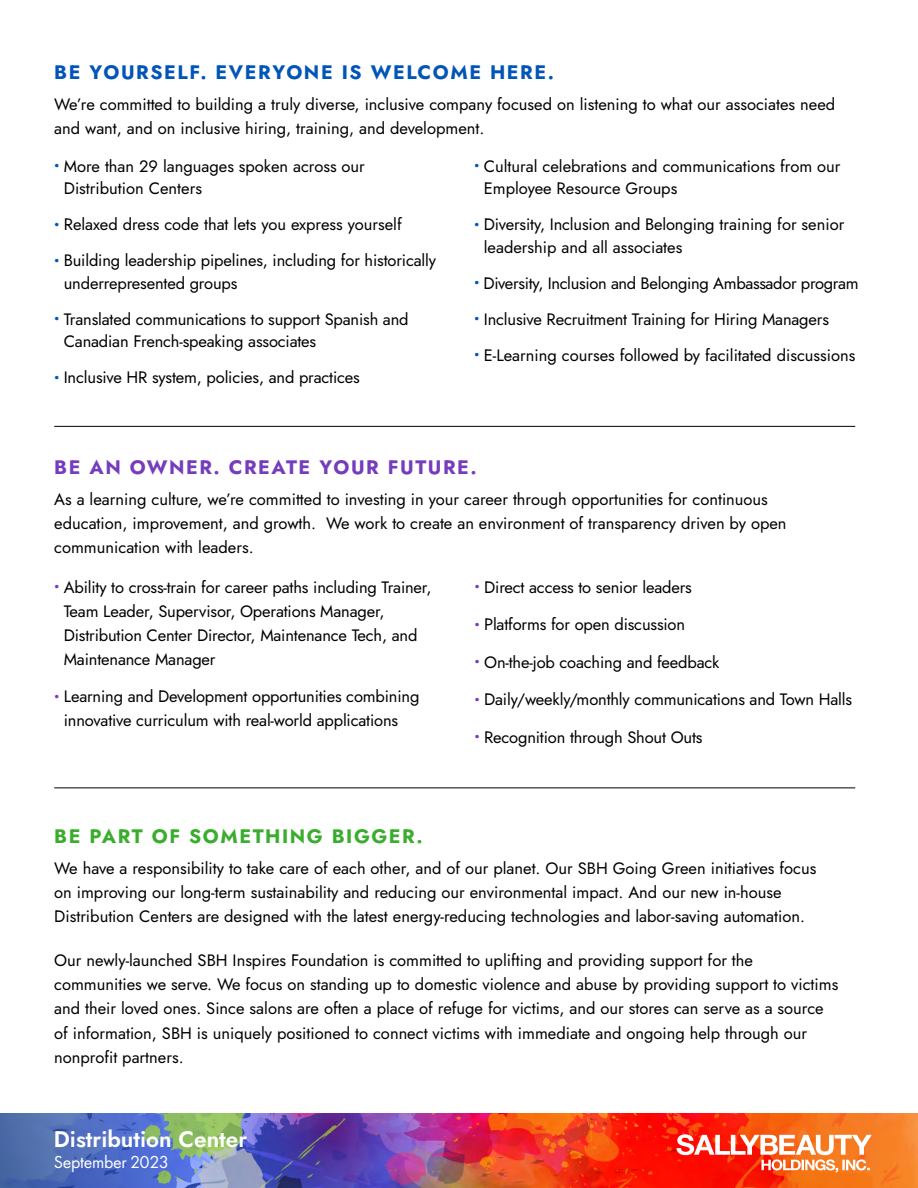
<style>
.page{position:relative;width:918px;height:1188px;background:#fff}
.page>*{position:absolute;margin:0;border:0;box-sizing:border-box;transform-origin:0 0}
.t1{font:600 22.5px "Jost";color:#fff}
.t2{font:700 19.5px "Jost";letter-spacing:.08em;color:#0055b8}
.t3{font:700 19.5px "Jost";letter-spacing:.08em;color:#753dbd}
.t4{font:700 19.5px "Jost";letter-spacing:.08em;color:#3aad2c}
.t5{font:18px "Futura PT";letter-spacing:-.02em;color:#fff}
.t6{font:16.5px/24px "Jost";color:#000}
.t7{font:16.5px "Jost";letter-spacing:-.02em;color:#000}
.s1{font-weight:800;color:#0055b8}
.s2{font-weight:800;color:#753dbd}
</style>
<div class="page">
<img style="left:1px;top:1114px;width:916px;height:74px">
<svg style="left:677px;top:1134px;width:195px;height:39px"></svg>
<hr style="left:54px;top:426px;width:801px;height:1px;background:#000">
<hr style="left:54px;top:788px;width:801px;height:1px;background:#000">
<p class="t2" style="left:54px;top:59px;width:501px">BE YOURSELF. EVERYONE IS WELCOME HERE.</p>
<p class="t6" style="left:54px;top:92px;width:783px">We’re committed to building a truly diverse, inclusive company focused on listening to what our associates need and want, and on inclusive hiring, training, and development.</p>
<p class="t6" style="left:64px;top:155px;width:303px;line-height:22.5px;text-indent:-10px"><span class="s1">•</span> More than 29 languages spoken across our<br>Distribution Centers</p>
<p class="t6" style="left:54px;top:212px;width:349px"><span class="s1">•</span> Relaxed dress code that lets you express yourself</p>
<p class="t6" style="left:64px;top:249px;width:374px;line-height:22.5px;text-indent:-10px"><span class="s1">•</span> Building leadership pipelines, including for historically underrepresented groups</p>
<p class="t6" style="left:64px;top:308px;width:346px;line-height:22.5px;text-indent:-10px"><span class="s1">•</span> Translated communications to support Spanish and<br>Canadian French-speaking associates</p>
<p class="t6" style="left:54px;top:365px;width:307px"><span class="s1">•</span> Inclusive HR system, policies, and practices</p>
<p class="t6" style="left:484px;top:155px;width:358px;line-height:22.5px;text-indent:-10px"><span class="s1">•</span> Cultural celebrations and communications from our<br>Employee Resource Groups</p>
<p class="t6" style="left:484px;top:213px;width:362px;line-height:22.5px;text-indent:-10px"><span class="s1">•</span> Diversity, Inclusion and Belonging training for senior leadership and all associates</p>
<p class="t7" style="left:474px;top:272px;width:386px"><span class="s1">•</span> Diversity, Inclusion and Belonging Ambassador program</p>
<p class="t6" style="left:474px;top:307px;width:356px"><span class="s1">•</span> Inclusive Recruitment Training for Hiring Managers</p>
<p class="t6" style="left:474px;top:343px;width:383px"><span class="s1">•</span> E-Learning courses followed by facilitated discussions</p>
<p class="t3" style="left:54px;top:454px;width:424px">BE AN OWNER. CREATE YOUR FUTURE.</p>
<p class="t6" style="left:54px;top:487px;width:734px">As a learning culture, we’re committed to investing in your career through opportunities for continuous education, improvement, and growth. We work to create an environment of transparency driven by open communication with leaders.</p>
<p class="t6" style="left:64px;top:575px;width:369px;text-indent:-10px"><span class="s2">•</span> Ability to cross-train for career paths including Trainer, Team Leader, Supervisor, Operations Manager, Distribution Center Director, Maintenance Tech, and Maintenance Manager</p>
<p class="t6" style="left:64px;top:685px;width:357px;text-indent:-10px"><span class="s2">•</span> Learning and Development opportunities combining innovative curriculum with real-world applications</p>
<p class="t6" style="left:475px;top:575px;width:219px"><span class="s2">•</span> Direct access to senior leaders</p>
<p class="t6" style="left:475px;top:613px;width:212px"><span class="s2">•</span> Platforms for open discussion</p>
<p class="t6" style="left:475px;top:650px;width:246px"><span class="s2">•</span> On-the-job coaching and feedback</p>
<p class="t6" style="left:475px;top:688px;width:379px"><span class="s2">•</span> Daily/weekly/monthly communications and Town Halls</p>
<p class="t6" style="left:475px;top:725px;width:229px"><span class="s2">•</span> Recognition through Shout Outs</p>
<p class="t4" style="left:54px;top:823px;width:370px">BE PART OF SOMETHING BIGGER.</p>
<p class="t6" style="left:54px;top:857px;width:764px">We have a responsibility to take care of each other, and of our planet. Our SBH Going Green initiatives focus on improving our long-term sustainability and reducing our environmental impact. And our new in-house<br>Distribution Centers are designed with the latest energy-reducing technologies and labor-saving automation.</p>
<p class="t6" style="left:54px;top:949px;width:786px">Our newly-launched SBH Inspires Foundation is committed to uplifting and providing support for the communities we serve. We focus on standing up to domestic violence and abuse by providing support to victims and their loved ones. Since salons are often a place of refuge for victims, and our stores can serve as a source of information, SBH is uniquely positioned to connect victims with immediate and ongoing help through our nonprofit partners.</p>
<h1 class="t1" style="left:54px;top:1124px;width:195px">Distribution Center</h1>
<p class="t5" style="left:54px;top:1151px;width:117px">September 2023</p>
</div>
